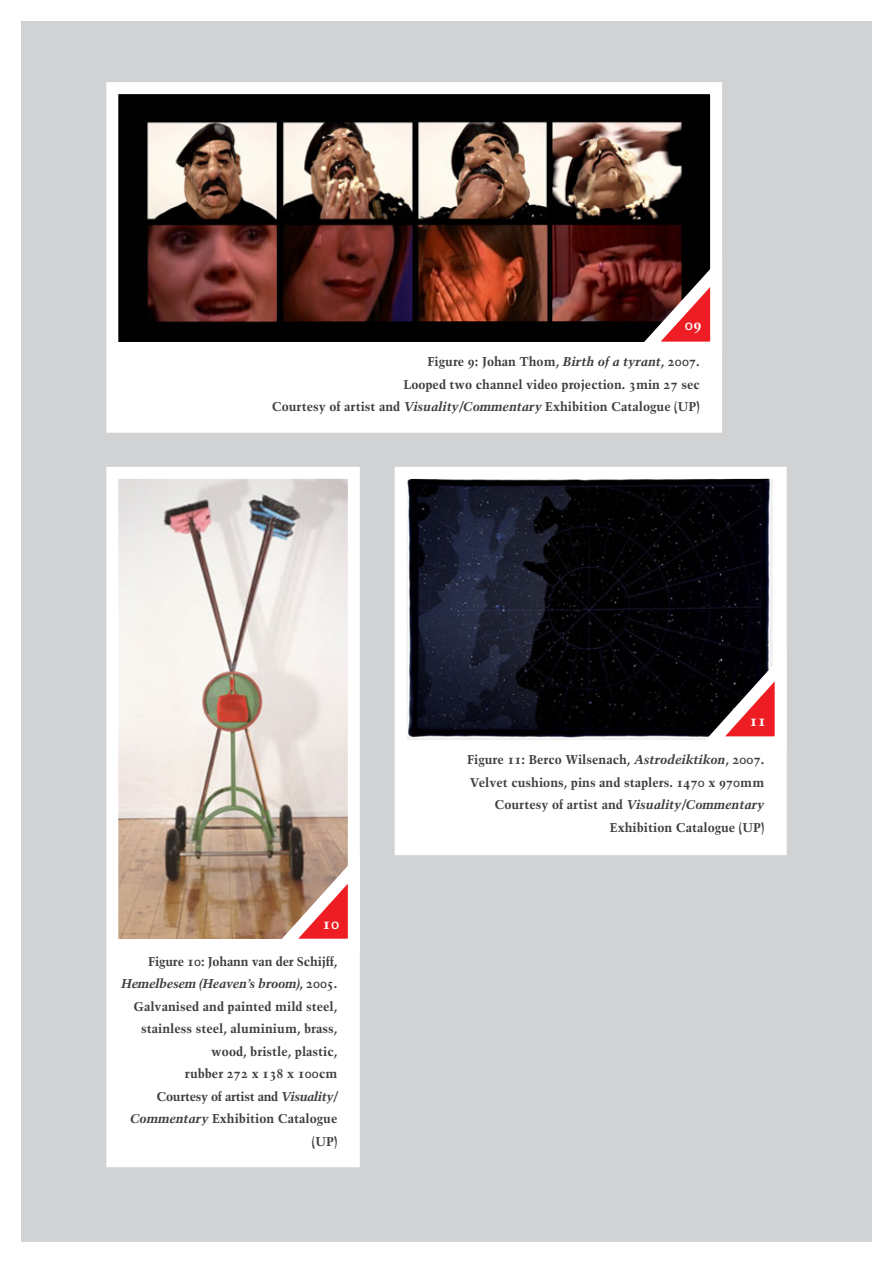
<style>
.page{position:relative;width:893px;height:1263px;background:#fff}
.page>*{position:absolute;margin:0;border:0;box-sizing:border-box;transform-origin:0 0}
.Intro_text{font:15px "Trump Mediaeval Bold Os F";color:#fff}
.Captions{font:12.75px/22.5px "Trump Mediaeval Bold Os F";color:#3e3e3f;text-align:right}
.Captions-2{font:12.75px "Trump Mediaeval Bold Italic Os F";letter-spacing:-.015em;color:#3e3e3f}
.s1{font-family:"Trump Mediaeval Bold Italic Os F"}
.s2{font-family:"Trump Mediaeval Bold Os F"}
</style>
<div class="page">
<div style="left:21px;top:21px;width:851px;height:1221px;background:#d1d2d4"></div>
<img style="left:106px;top:82px;width:616px;height:351px">
<svg style="left:620px;top:240px;width:103px;height:125px;background:#946968"></svg>
<svg style="left:106px;top:467px;width:254px;height:701px;background:#e7e0db"></svg>
<svg style="left:258px;top:837px;width:102px;height:125px;background:#c59e92"></svg>
<svg style="left:394px;top:467px;width:393px;height:388px;background:#6c6d72"></svg>
<svg style="left:685px;top:634px;width:102px;height:125px;background:#786365"></svg>
<p class="Intro_text" style="left:685px;top:315px;width:18px">09</p>
<p class="Captions" style="left:427px;top:350px;width:274px">Figure 9: Johan Thom, <span class="s1">Birth of a tyrant</span>, 2007.</p>
<p class="Captions" style="left:404px;top:373px;width:298px">Looped two channel video projection. 3min 27 sec</p>
<p class="Captions" style="left:272px;top:395px;width:429px">Courtesy of artist and <span class="s1">Visuality/Commentary</span> Exhibition Catalogue (UP)</p>
<p class="Intro_text" style="left:323px;top:914px;width:18px">10</p>
<p class="Captions" style="left:148px;top:950px;width:191px">Figure 10: Johann van der Schijff,</p>
<p class="Captions-2" style="left:121px;top:976px;width:218px">Hemelbesem (Heaven’s broom)<span class="s2">, 2005.</span></p>
<p class="Captions" style="left:133px;top:995px;width:206px">Galvanised and painted mild steel, stainless steel, aluminium, brass, wood, bristle, plastic,</p>
<p class="Captions" style="left:185px;top:1062px;width:154px">rubber 272 x 138 x 100cm</p>
<p class="Captions" style="left:130px;top:1085px;width:209px">Courtesy of artist and <span class="s1">Visuality/<br>Commentary</span> Exhibition Catalogue (UP)</p>
<p class="Intro_text" style="left:749px;top:711px;width:18px">11</p>
<p class="Captions" style="left:467px;top:748px;width:299px">Figure 11: Berco Wilsenach, <span class="s1">Astrodeiktikon</span>, 2007.</p>
<p class="Captions" style="left:470px;top:771px;width:296px">Velvet cushions, pins and staplers. 1470 x 970mm</p>
<p class="Captions-2" style="left:494px;top:797px;width:271px"><span class="s2">Courtesy of artist and</span> Visuality/Commentary</p>
<p class="Captions" style="left:610px;top:816px;width:156px">Exhibition Catalogue (UP)</p>
</div>
